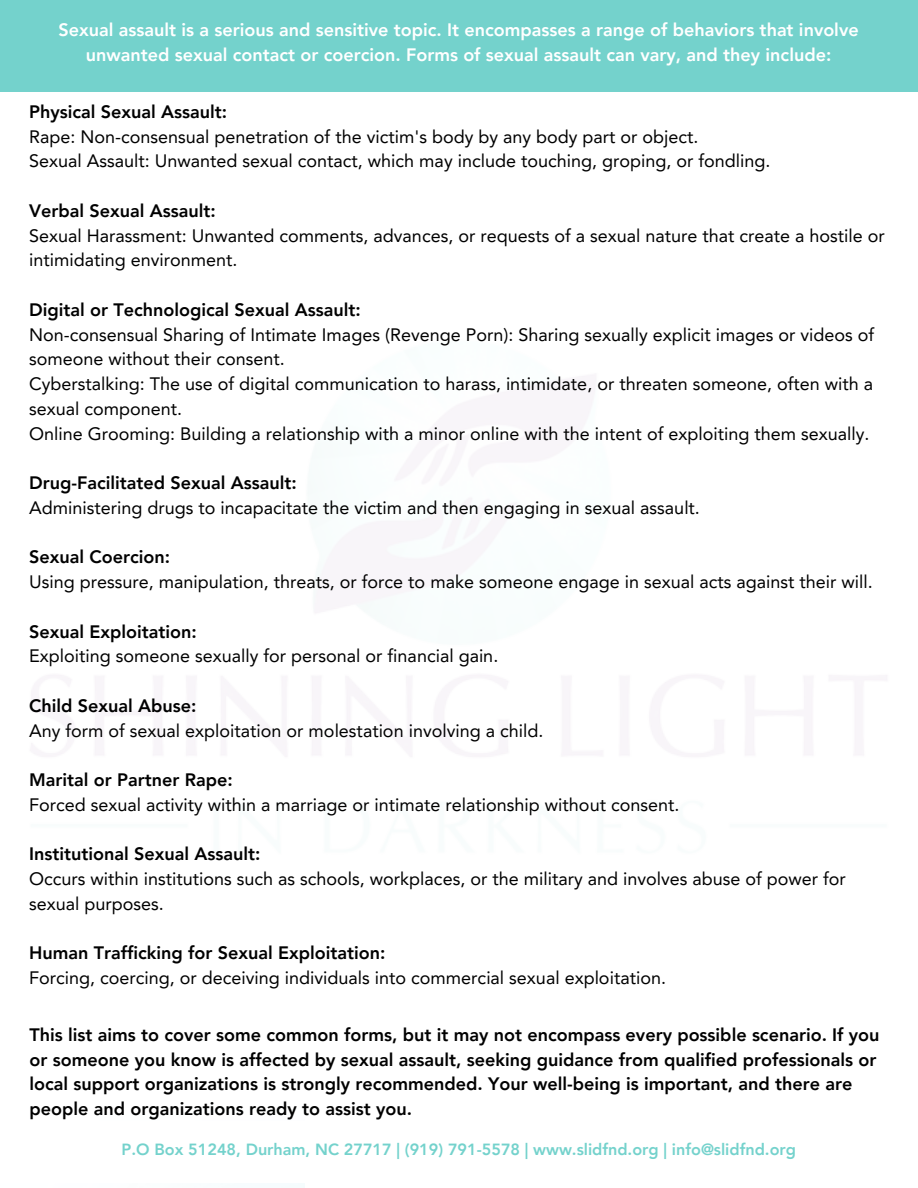
<style>
.page{position:relative;width:918px;height:1188px;background:#fff}
.page>*{position:absolute;margin:0;border:0;box-sizing:border-box;transform-origin:0 0}
.t1{font:18px/24.8px "Avenir LT Pro";color:#000}
.t2{font:800 18px/24.8px "Avenir LT Pro";color:#000}
.t3{font:800 18px/24.8px "Avenir LT Pro";color:#fff;text-align:center}
.t4{font:800 16.2px "Avenir LT Pro";color:#74d2cc}
</style>
<div class="page">
<div style="left:0;top:0;width:918px;height:92px;background:#74d2cc"></div>
<p class="t3" style="left:58px;top:19px;width:802px">Sexual assault is a serious and sensitive topic. It encompasses a range of behaviors that involve unwanted sexual contact or coercion. Forms of sexual assault can vary, and they include:</p>
<p class="t2" style="left:29px;top:101px;width:200px">Physical Sexual Assault:</p>
<p class="t1" style="left:29px;top:126px;width:671px">Rape: Non-consensual penetration of the victim's body by any body part or object.</p>
<p class="t1" style="left:29px;top:150px;width:743px">Sexual Assault: Unwanted sexual contact, which may include touching, groping, or fondling.</p>
<p class="t2" style="left:29px;top:200px;width:188px">Verbal Sexual Assault:</p>
<p class="t1" style="left:29px;top:225px;width:857px">Sexual Harassment: Unwanted comments, advances, or requests of a sexual nature that create a hostile or intimidating environment.</p>
<p class="t2" style="left:29px;top:299px;width:333px">Digital or Technological Sexual Assault:</p>
<p class="t1" style="left:29px;top:324px;width:847px">Non-consensual Sharing of Intimate Images (Revenge Porn): Sharing sexually explicit images or videos of someone without their consent.</p>
<p class="t1" style="left:29px;top:373px;width:846px">Cyberstalking: The use of digital communication to harass, intimidate, or threaten someone, often with a sexual component.</p>
<p class="t1" style="left:29px;top:423px;width:842px">Online Grooming: Building a relationship with a minor online with the intent of exploiting them sexually.</p>
<p class="t2" style="left:29px;top:472px;width:269px">Drug-Facilitated Sexual Assault:</p>
<p class="t1" style="left:29px;top:497px;width:672px">Administering drugs to incapacitate the victim and then engaging in sexual assault.</p>
<p class="t2" style="left:29px;top:546px;width:142px">Sexual Coercion:</p>
<p class="t1" style="left:29px;top:571px;width:845px">Using pressure, manipulation, threats, or force to make someone engage in sexual acts against their will.</p>
<p class="t2" style="left:29px;top:621px;width:169px">Sexual Exploitation:</p>
<p class="t1" style="left:29px;top:645px;width:471px">Exploiting someone sexually for personal or financial gain.</p>
<p class="t2" style="left:29px;top:695px;width:169px">Child Sexual Abuse:</p>
<p class="t1" style="left:29px;top:720px;width:516px">Any form of sexual exploitation or molestation involving a child.</p>
<p class="t2" style="left:29px;top:769px;width:205px">Marital or Partner Rape:</p>
<p class="t1" style="left:29px;top:794px;width:652px">Forced sexual activity within a marriage or intimate relationship without consent.</p>
<p class="t2" style="left:29px;top:843px;width:233px">Institutional Sexual Assault:</p>
<p class="t1" style="left:29px;top:868px;width:818px">Occurs within institutions such as schools, workplaces, or the military and involves abuse of power for sexual purposes.</p>
<p class="t2" style="left:29px;top:942px;width:358px">Human Trafficking for Sexual Exploitation:</p>
<p class="t1" style="left:29px;top:967px;width:638px">Forcing, coercing, or deceiving individuals into commercial sexual exploitation.</p>
<p class="t2" style="left:30px;top:1024px;width:852px">This list aims to cover some common forms, but it may not encompass every possible scenario. If you or someone you know is affected by sexual assault, seeking guidance from qualified professionals or local support organizations is strongly recommended. Your well-being is important, and there are people and organizations ready to assist you.</p>
<p class="t4" style="left:122px;top:1143px;width:676px">P.O Box 51248, Durham, NC 27717 | (919) 791-5578 | www.slidfnd.org | info@slidfnd.org</p>
</div>
